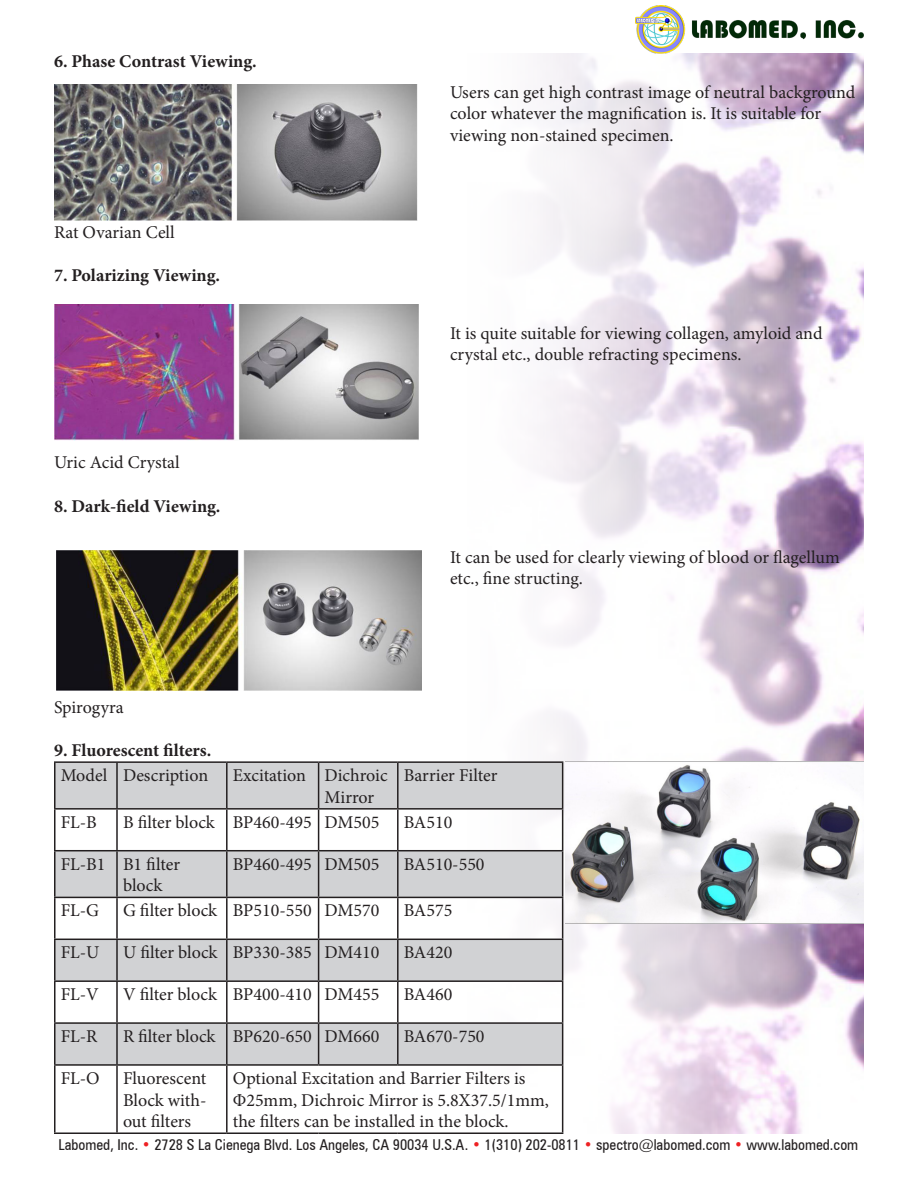
<style>
.page{position:relative;width:918px;height:1188px;background:#fff}
.page>*{position:absolute;margin:0;border:0;box-sizing:border-box;transform-origin:0 0}
.t1{font:18px/21.6px "Minion Pro";color:#231f20}
.t2{font:700 18px "Minion Pro";color:#231f20}
.t3{font:condensed 15px "Zurich BT";color:#231f20}
.s1{color:#ee2123}
</style>
<div class="page">
<img style="left:635px;top:6px;width:229px;height:48px">
<img style="left:539px;top:54px;width:325px;height:1080px">
<svg style="left:56px;top:763px;width:506px;height:301px;fill:#d1d2d4"></svg>
<hr style="left:54px;top:761px;width:63px;height:2px;background:#231f20">
<hr style="left:54px;top:763px;width:2px;height:45px;background:#231f20">
<hr style="left:117px;top:761px;width:110px;height:2px;background:#231f20">
<hr style="left:116px;top:763px;width:2px;height:45px;background:#231f20">
<hr style="left:227px;top:761px;width:92px;height:2px;background:#231f20">
<hr style="left:226px;top:763px;width:2px;height:45px;background:#231f20">
<hr style="left:319px;top:761px;width:79px;height:2px;background:#231f20">
<hr style="left:318px;top:763px;width:1px;height:45px;background:#231f20">
<hr style="left:398px;top:761px;width:165px;height:2px;background:#231f20">
<hr style="left:397px;top:763px;width:2px;height:45px;background:#231f20">
<hr style="left:562px;top:763px;width:1px;height:45px;background:#231f20">
<hr style="left:54px;top:808px;width:63px;height:2px;background:#231f20">
<hr style="left:54px;top:810px;width:2px;height:40px;background:#231f20">
<hr style="left:117px;top:808px;width:110px;height:2px;background:#231f20">
<hr style="left:116px;top:810px;width:2px;height:40px;background:#231f20">
<hr style="left:227px;top:808px;width:92px;height:2px;background:#231f20">
<hr style="left:226px;top:810px;width:2px;height:40px;background:#231f20">
<hr style="left:319px;top:808px;width:79px;height:2px;background:#231f20">
<hr style="left:318px;top:810px;width:1px;height:40px;background:#231f20">
<hr style="left:398px;top:808px;width:165px;height:2px;background:#231f20">
<hr style="left:397px;top:810px;width:2px;height:40px;background:#231f20">
<hr style="left:562px;top:810px;width:1px;height:40px;background:#231f20">
<hr style="left:54px;top:850px;width:63px;height:1px;background:#231f20">
<hr style="left:54px;top:851px;width:2px;height:46px;background:#231f20">
<hr style="left:117px;top:850px;width:110px;height:1px;background:#231f20">
<hr style="left:116px;top:851px;width:2px;height:46px;background:#231f20">
<hr style="left:227px;top:850px;width:92px;height:1px;background:#231f20">
<hr style="left:226px;top:851px;width:2px;height:46px;background:#231f20">
<hr style="left:319px;top:850px;width:79px;height:1px;background:#231f20">
<hr style="left:318px;top:851px;width:1px;height:46px;background:#231f20">
<hr style="left:398px;top:850px;width:165px;height:1px;background:#231f20">
<hr style="left:397px;top:851px;width:2px;height:46px;background:#231f20">
<hr style="left:562px;top:851px;width:1px;height:46px;background:#231f20">
<hr style="left:54px;top:897px;width:63px;height:1px;background:#231f20">
<hr style="left:54px;top:898px;width:2px;height:41px;background:#231f20">
<hr style="left:117px;top:897px;width:110px;height:1px;background:#231f20">
<hr style="left:116px;top:898px;width:2px;height:41px;background:#231f20">
<hr style="left:227px;top:897px;width:92px;height:1px;background:#231f20">
<hr style="left:226px;top:898px;width:2px;height:41px;background:#231f20">
<hr style="left:319px;top:897px;width:79px;height:1px;background:#231f20">
<hr style="left:318px;top:898px;width:1px;height:41px;background:#231f20">
<hr style="left:398px;top:897px;width:165px;height:1px;background:#231f20">
<hr style="left:397px;top:898px;width:2px;height:41px;background:#231f20">
<hr style="left:562px;top:898px;width:1px;height:41px;background:#231f20">
<hr style="left:54px;top:939px;width:63px;height:1px;background:#231f20">
<hr style="left:54px;top:940px;width:2px;height:40px;background:#231f20">
<hr style="left:117px;top:939px;width:110px;height:1px;background:#231f20">
<hr style="left:116px;top:940px;width:2px;height:40px;background:#231f20">
<hr style="left:227px;top:939px;width:92px;height:1px;background:#231f20">
<hr style="left:226px;top:940px;width:2px;height:40px;background:#231f20">
<hr style="left:319px;top:939px;width:79px;height:1px;background:#231f20">
<hr style="left:318px;top:940px;width:1px;height:40px;background:#231f20">
<hr style="left:398px;top:939px;width:165px;height:1px;background:#231f20">
<hr style="left:397px;top:940px;width:2px;height:40px;background:#231f20">
<hr style="left:562px;top:940px;width:1px;height:40px;background:#231f20">
<hr style="left:54px;top:980px;width:63px;height:2px;background:#231f20">
<hr style="left:54px;top:982px;width:2px;height:40px;background:#231f20">
<hr style="left:117px;top:980px;width:110px;height:2px;background:#231f20">
<hr style="left:116px;top:982px;width:2px;height:40px;background:#231f20">
<hr style="left:227px;top:980px;width:92px;height:2px;background:#231f20">
<hr style="left:226px;top:982px;width:2px;height:40px;background:#231f20">
<hr style="left:319px;top:980px;width:79px;height:2px;background:#231f20">
<hr style="left:318px;top:982px;width:1px;height:40px;background:#231f20">
<hr style="left:398px;top:980px;width:165px;height:2px;background:#231f20">
<hr style="left:397px;top:982px;width:2px;height:40px;background:#231f20">
<hr style="left:562px;top:982px;width:1px;height:40px;background:#231f20">
<hr style="left:54px;top:1022px;width:63px;height:2px;background:#231f20">
<hr style="left:54px;top:1024px;width:2px;height:40px;background:#231f20">
<hr style="left:117px;top:1022px;width:110px;height:2px;background:#231f20">
<hr style="left:116px;top:1024px;width:2px;height:40px;background:#231f20">
<hr style="left:227px;top:1022px;width:92px;height:2px;background:#231f20">
<hr style="left:226px;top:1024px;width:2px;height:40px;background:#231f20">
<hr style="left:319px;top:1022px;width:79px;height:2px;background:#231f20">
<hr style="left:318px;top:1024px;width:1px;height:40px;background:#231f20">
<hr style="left:398px;top:1022px;width:165px;height:2px;background:#231f20">
<hr style="left:397px;top:1024px;width:2px;height:40px;background:#231f20">
<hr style="left:562px;top:1024px;width:1px;height:40px;background:#231f20">
<hr style="left:54px;top:1064px;width:63px;height:2px;background:#231f20">
<hr style="left:54px;top:1066px;width:2px;height:66px;background:#231f20">
<hr style="left:117px;top:1064px;width:110px;height:2px;background:#231f20">
<hr style="left:116px;top:1066px;width:2px;height:66px;background:#231f20">
<hr style="left:227px;top:1064px;width:92px;height:2px;background:#231f20">
<hr style="left:226px;top:1066px;width:2px;height:66px;background:#231f20">
<hr style="left:319px;top:1064px;width:79px;height:2px;background:#231f20">
<hr style="left:398px;top:1064px;width:165px;height:2px;background:#231f20">
<hr style="left:562px;top:1066px;width:1px;height:66px;background:#231f20">
<hr style="left:54px;top:1132px;width:63px;height:2px;background:#231f20">
<hr style="left:117px;top:1132px;width:110px;height:2px;background:#231f20">
<hr style="left:227px;top:1132px;width:92px;height:2px;background:#231f20">
<hr style="left:319px;top:1132px;width:79px;height:2px;background:#231f20">
<hr style="left:398px;top:1132px;width:165px;height:2px;background:#231f20">
<img style="left:54px;top:85px;width:364px;height:136px">
<img style="left:54px;top:304px;width:365px;height:136px">
<img style="left:57px;top:551px;width:364px;height:139px">
<img style="left:566px;top:761px;width:298px;height:162px">
<p class="t2" style="left:54px;top:49px;width:204px">6. Phase Contrast Viewing.</p>
<p class="t1" style="left:54px;top:222px;width:122px">Rat Ovarian Cell</p>
<p class="t2" style="left:54px;top:263px;width:168px">7. Polarizing Viewing.</p>
<p class="t1" style="left:54px;top:452px;width:127px">Uric Acid Crystal</p>
<p class="t2" style="left:54px;top:493px;width:168px">8. Dark-field Viewing.</p>
<p class="t1" style="left:54px;top:697px;width:71px">Spirogyra</p>
<p class="t2" style="left:54px;top:738px;width:159px">9. Fluorescent filters.</p>
<p class="t1" style="left:450px;top:81px;width:407px">Users can get high contrast image of neutral background color whatever the magnification is. It is suitable for viewing non-stained specimen.</p>
<p class="t1" style="left:450px;top:322px;width:374px">It is quite suitable for viewing collagen, amyloid and crystal etc., double refracting specimens.</p>
<p class="t1" style="left:450px;top:546px;width:391px">It can be used for clearly viewing of blood or flagellum etc., fine structing.</p>
<p class="t1" style="left:61px;top:765px;width:48px">Model</p>
<p class="t1" style="left:123px;top:765px;width:87px">Description</p>
<p class="t1" style="left:233px;top:765px;width:75px">Excitation</p>
<p class="t1" style="left:325px;top:765px;width:65px">Dichroic<br>Mirror</p>
<p class="t1" style="left:404px;top:765px;width:95px">Barrier Filter</p>
<p class="t1" style="left:61px;top:811px;width:38px">FL-B</p>
<p class="t1" style="left:123px;top:811px;width:93px">B filter block</p>
<p class="t1" style="left:233px;top:811px;width:80px">BP460-495</p>
<p class="t1" style="left:325px;top:811px;width:56px">DM505</p>
<p class="t1" style="left:404px;top:811px;width:50px">BA510</p>
<p class="t1" style="left:61px;top:853px;width:46px">FL-B1</p>
<p class="t1" style="left:123px;top:853px;width:59px">B1 filter block</p>
<p class="t1" style="left:233px;top:853px;width:80px">BP460-495</p>
<p class="t1" style="left:325px;top:853px;width:56px">DM505</p>
<p class="t1" style="left:404px;top:853px;width:82px">BA510-550</p>
<p class="t1" style="left:61px;top:900px;width:40px">FL-G</p>
<p class="t1" style="left:123px;top:900px;width:96px">G filter block</p>
<p class="t1" style="left:233px;top:900px;width:80px">BP510-550</p>
<p class="t1" style="left:325px;top:900px;width:56px">DM570</p>
<p class="t1" style="left:404px;top:900px;width:50px">BA575</p>
<p class="t1" style="left:61px;top:942px;width:40px">FL-U</p>
<p class="t1" style="left:123px;top:942px;width:96px">U filter block</p>
<p class="t1" style="left:233px;top:942px;width:80px">BP330-385</p>
<p class="t1" style="left:325px;top:942px;width:56px">DM410</p>
<p class="t1" style="left:404px;top:942px;width:50px">BA420</p>
<p class="t1" style="left:61px;top:984px;width:40px">FL-V</p>
<p class="t1" style="left:123px;top:984px;width:95px">V filter block</p>
<p class="t1" style="left:233px;top:984px;width:80px">BP400-410</p>
<p class="t1" style="left:325px;top:984px;width:56px">DM455</p>
<p class="t1" style="left:404px;top:984px;width:50px">BA460</p>
<p class="t1" style="left:61px;top:1026px;width:38px">FL-R</p>
<p class="t1" style="left:123px;top:1026px;width:94px">R filter block</p>
<p class="t1" style="left:233px;top:1026px;width:80px">BP620-650</p>
<p class="t1" style="left:325px;top:1026px;width:56px">DM660</p>
<p class="t1" style="left:404px;top:1026px;width:82px">BA670-750</p>
<p class="t1" style="left:61px;top:1068px;width:40px">FL-O</p>
<p class="t1" style="left:123px;top:1068px;width:85px;text-align:justify">Fluorescent Block with&shy;out filters</p>
<p class="t1" style="left:233px;top:1068px;width:318px">Optional Excitation and Barrier Filters is<br>Φ25mm, Dichroic Mirror is 5.8X37.5/1mm, the filters can be installed in the block.</p>
<p class="t3" style="left:59px;top:1136px;width:801px">Labomed, Inc. <span class="s1">•</span> 2728 S La Cienega Blvd. Los Angeles, CA 90034 U.S.A. <span class="s1">•</span> 1(310) 202-0811 <span class="s1">•</span> spectro@labomed.com <span class="s1">•</span> www.labomed.com</p>
</div>
